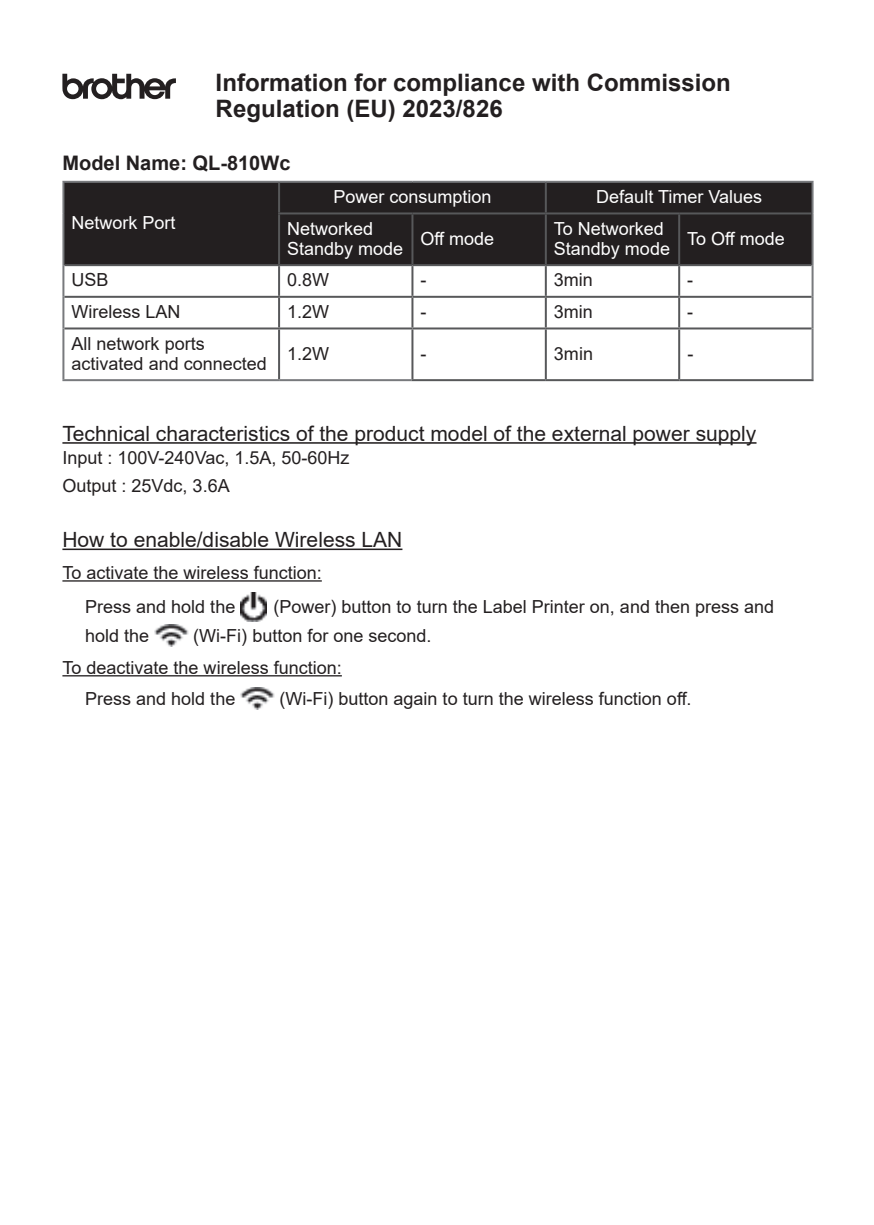
<style>
.page{position:relative;width:874px;height:1225px;background:#fff}
.page>*{position:absolute;margin:0;border:0;box-sizing:border-box;transform-origin:0 0}
.t1{font:700 24px/26px "Arial";color:#231f20}
.t2{font:21px "Arial";color:#231f20}
.t3{font:700 20px "Arial";color:#231f20}
.t4{font:18px/20px "Arial";color:#231f20}
.t5{font:18px/20px "Arial";color:#fff}
</style>
<div class="page">
<hr style="left:62px;top:442px;width:694px;height:2px;background:#231f20">
<hr style="left:62px;top:548px;width:340px;height:2px;background:#231f20">
<hr style="left:62px;top:580px;width:259px;height:1px;background:#231f20">
<hr style="left:62px;top:675px;width:280px;height:1px;background:#231f20">
<div style="left:64px;top:183px;width:747px;height:81px;background:#231f20"></div>
<hr style="left:62px;top:181px;width:217px;height:2px;background:#787a7d">
<hr style="left:62px;top:183px;width:2px;height:30px;background:#787a7d">
<hr style="left:279px;top:181px;width:133px;height:2px;background:#787a7d">
<hr style="left:412px;top:181px;width:133px;height:2px;background:#787a7d">
<hr style="left:545px;top:181px;width:133px;height:2px;background:#787a7d">
<hr style="left:678px;top:181px;width:135px;height:2px;background:#787a7d">
<hr style="left:811px;top:183px;width:2px;height:30px;background:#787a7d">
<hr style="left:62px;top:213px;width:2px;height:52px;background:#787a7d">
<hr style="left:811px;top:213px;width:2px;height:52px;background:#787a7d">
<hr style="left:278px;top:183px;width:2px;height:29px;background:#57585a">
<hr style="left:544px;top:183px;width:2px;height:29px;background:#57585a">
<hr style="left:278px;top:212px;width:134px;height:2px;background:#57585a">
<hr style="left:278px;top:214px;width:2px;height:50px;background:#57585a">
<hr style="left:412px;top:212px;width:133px;height:2px;background:#57585a">
<hr style="left:411px;top:214px;width:2px;height:50px;background:#57585a">
<hr style="left:545px;top:212px;width:133px;height:2px;background:#57585a">
<hr style="left:544px;top:214px;width:2px;height:50px;background:#57585a">
<hr style="left:678px;top:212px;width:133px;height:2px;background:#57585a">
<hr style="left:677px;top:214px;width:2px;height:50px;background:#57585a">
<hr style="left:64px;top:264px;width:215px;height:2px;background:#57585a">
<hr style="left:279px;top:264px;width:133px;height:2px;background:#57585a">
<hr style="left:412px;top:264px;width:133px;height:2px;background:#57585a">
<hr style="left:545px;top:264px;width:133px;height:2px;background:#57585a">
<hr style="left:678px;top:264px;width:133px;height:2px;background:#57585a">
<hr style="left:62px;top:265px;width:2px;height:32px;background:#787a7d">
<hr style="left:811px;top:265px;width:2px;height:32px;background:#787a7d">
<hr style="left:62px;top:297px;width:2px;height:31px;background:#787a7d">
<hr style="left:811px;top:297px;width:2px;height:31px;background:#787a7d">
<hr style="left:62px;top:328px;width:2px;height:51px;background:#787a7d">
<hr style="left:811px;top:328px;width:2px;height:51px;background:#787a7d">
<hr style="left:62px;top:379px;width:217px;height:2px;background:#787a7d">
<hr style="left:279px;top:379px;width:132px;height:2px;background:#787a7d">
<hr style="left:278px;top:266px;width:2px;height:30px;background:#57585a">
<hr style="left:411px;top:266px;width:2px;height:30px;background:#57585a">
<hr style="left:544px;top:266px;width:2px;height:30px;background:#57585a">
<hr style="left:677px;top:266px;width:2px;height:30px;background:#57585a">
<hr style="left:64px;top:296px;width:215px;height:2px;background:#57585a">
<hr style="left:279px;top:296px;width:133px;height:2px;background:#57585a">
<hr style="left:278px;top:298px;width:2px;height:29px;background:#57585a">
<hr style="left:412px;top:296px;width:133px;height:2px;background:#57585a">
<hr style="left:411px;top:298px;width:2px;height:29px;background:#57585a">
<hr style="left:545px;top:296px;width:133px;height:2px;background:#57585a">
<hr style="left:544px;top:298px;width:2px;height:29px;background:#57585a">
<hr style="left:678px;top:296px;width:133px;height:2px;background:#57585a">
<hr style="left:677px;top:298px;width:2px;height:29px;background:#57585a">
<hr style="left:64px;top:327px;width:215px;height:2px;background:#57585a">
<hr style="left:279px;top:327px;width:133px;height:2px;background:#57585a">
<hr style="left:278px;top:329px;width:2px;height:50px;background:#57585a">
<hr style="left:412px;top:327px;width:133px;height:2px;background:#57585a">
<hr style="left:411px;top:329px;width:2px;height:50px;background:#57585a">
<hr style="left:545px;top:327px;width:133px;height:2px;background:#57585a">
<hr style="left:544px;top:329px;width:2px;height:50px;background:#57585a">
<hr style="left:678px;top:327px;width:133px;height:2px;background:#57585a">
<hr style="left:677px;top:329px;width:2px;height:50px;background:#57585a">
<hr style="left:411px;top:379px;width:134px;height:2px;background:#57585a">
<hr style="left:545px;top:379px;width:133px;height:2px;background:#57585a">
<hr style="left:678px;top:379px;width:135px;height:2px;background:#57585a">
<img style="left:240px;top:592px;width:26px;height:29px">
<img style="left:154px;top:624px;width:34px;height:22px">
<img style="left:240px;top:687px;width:34px;height:22px">
<svg style="left:62px;top:74px;width:114px;height:25px"></svg>
<h1 class="t1" style="left:215px;top:70px;width:516px">Information for compliance with Commission<br>Regulation (EU) 2023/826</h1>
<p class="t3" style="left:62px;top:149px;width:229px">Model Name: QL-810Wc</p>
<p class="t5" style="left:71px;top:212px;width:106px">Network Port</p>
<p class="t5" style="left:333px;top:186px;width:160px">Power consumption</p>
<p class="t5" style="left:596px;top:186px;width:167px">Default Timer Values</p>
<p class="t5" style="left:287px;top:218px;width:118px">Networked<br>Standby mode</p>
<p class="t5" style="left:420px;top:228px;width:75px">Off mode</p>
<p class="t5" style="left:553px;top:218px;width:118px">To Networked<br>Standby mode</p>
<p class="t5" style="left:687px;top:228px;width:99px">To Off mode</p>
<p class="t4" style="left:71px;top:270px;width:39px">USB</p>
<p class="t4" style="left:287px;top:270px;width:44px">0.8W</p>
<p class="t4" style="left:420px;top:270px;width:7px">-</p>
<p class="t4" style="left:553px;top:270px;width:41px">3min</p>
<p class="t4" style="left:687px;top:270px;width:7px">-</p>
<p class="t4" style="left:71px;top:301px;width:111px">Wireless LAN</p>
<p class="t4" style="left:287px;top:301px;width:44px">1.2W</p>
<p class="t4" style="left:420px;top:301px;width:7px">-</p>
<p class="t4" style="left:553px;top:301px;width:41px">3min</p>
<p class="t4" style="left:687px;top:301px;width:7px">-</p>
<p class="t4" style="left:71px;top:333px;width:197px">All network ports activated and connected</p>
<p class="t4" style="left:287px;top:343px;width:44px">1.2W</p>
<p class="t4" style="left:420px;top:343px;width:7px">-</p>
<p class="t4" style="left:553px;top:343px;width:41px">3min</p>
<p class="t4" style="left:687px;top:343px;width:7px">-</p>
<p class="t2" style="left:62px;top:419px;width:695px">Technical characteristics of the product model of the external power supply</p>
<p class="t4" style="left:62px;top:444px;width:288px;line-height:27.6px">Input : 100V-240Vac, 1.5A, 50-60Hz<br>Output : 25Vdc, 3.6A</p>
<p class="t2" style="left:62px;top:525px;width:341px">How to enable/disable Wireless LAN</p>
<p class="t4" style="left:85px;top:555px;width:238px;line-height:34.2px;text-indent:-23px">To activate the wireless function:<br>Press and hold the</p>
<p class="t4" style="left:273px;top:597px;width:502px">(Power) button to turn the Label Printer on, and then press and</p>
<p class="t4" style="left:85px;top:625px;width:66px">hold the</p>
<p class="t4" style="left:193px;top:625px;width:240px">(Wi-Fi) button for one second.</p>
<p class="t4" style="left:62px;top:657px;width:281px">To deactivate the wireless function:</p>
<p class="t4" style="left:85px;top:688px;width:152px">Press and hold the</p>
<p class="t4" style="left:279px;top:688px;width:413px">(Wi-Fi) button again to turn the wireless function off.</p>
</div>
